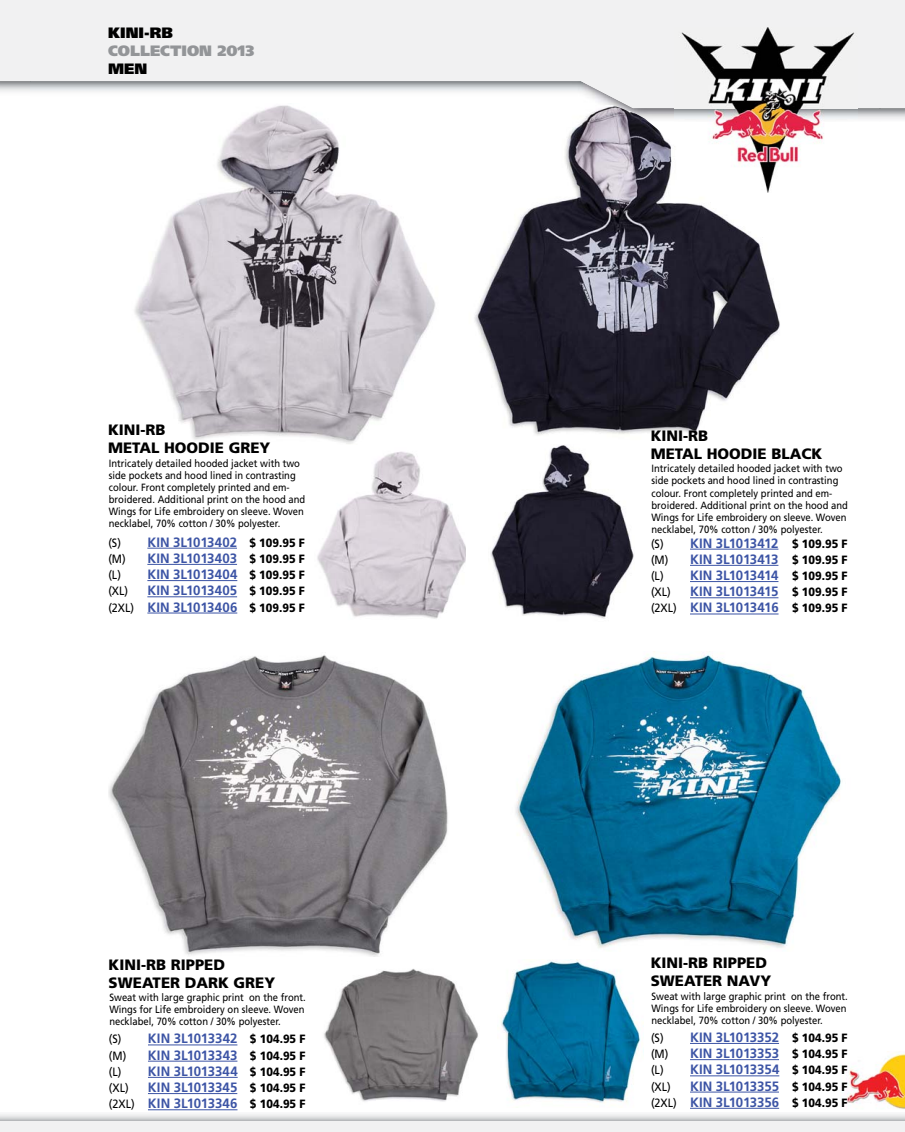
<style>
.page{position:relative;width:905px;height:1132px;background:#fff}
.page>*{position:absolute;margin:0;border:0;box-sizing:border-box;transform-origin:0 0}
.t1{font:900 15px/18px "Frutiger";color:#000}
.t2{font:900 15px/18px "Frutiger";color:#939598}
.t3{font:700 13.5px/16.2px "Frutiger";letter-spacing:-.005em;color:#3c54a5;text-align:justify}
.t4{font:12px "Frutiger";color:#000;scale:.9 1}
.t5{font:10.5px/12px "Frutiger";color:#000;scale:.9 1}
.s1{color:#000}
.s2{font-weight:400;font-size:12px;color:#000}
.s3{font-weight:900;font-size:12px;color:#000}
</style>
<div class="page">
<div style="left:0;top:1120px;width:904px;height:11px;background:#f1f1f2"></div>
<svg style="left:0;top:0;width:904px;height:108px;fill:#f1f1f2"></svg>
<img style="left:674px;top:27px;width:183px;height:136px">
<img style="left:846px;top:1053px;width:58px;height:55px">
<img style="left:108px;top:655px;width:340px;height:300px">
<img style="left:127px;top:104px;width:312px;height:340px">
<img style="left:468px;top:105px;width:319px;height:330px">
<hr style="left:690px;top:548px;width:88px;height:1px;background:#3c54a5">
<hr style="left:690px;top:564px;width:88px;height:1px;background:#3c54a5">
<hr style="left:690px;top:581px;width:88px;height:1px;background:#3c54a5">
<hr style="left:690px;top:597px;width:88px;height:1px;background:#3c54a5">
<hr style="left:690px;top:613px;width:88px;height:1px;background:#3c54a5">
<hr style="left:147px;top:547px;width:90px;height:1px;background:#3c54a5">
<hr style="left:147px;top:564px;width:90px;height:1px;background:#3c54a5">
<hr style="left:147px;top:580px;width:90px;height:1px;background:#3c54a5">
<hr style="left:147px;top:596px;width:90px;height:1px;background:#3c54a5">
<hr style="left:147px;top:612px;width:90px;height:1px;background:#3c54a5">
<img style="left:317px;top:451px;width:149px;height:168px">
<img style="left:490px;top:445px;width:144px;height:174px">
<hr style="left:148px;top:1044px;width:89px;height:1px;background:#3c54a5">
<hr style="left:148px;top:1060px;width:89px;height:1px;background:#3c54a5">
<hr style="left:148px;top:1076px;width:90px;height:1px;background:#3c54a5">
<hr style="left:148px;top:1092px;width:89px;height:1px;background:#3c54a5">
<hr style="left:148px;top:1108px;width:89px;height:1px;background:#3c54a5">
<img style="left:324px;top:969px;width:154px;height:133px">
<img style="left:516px;top:651px;width:325px;height:297px">
<img style="left:501px;top:959px;width:140px;height:144px">
<hr style="left:690px;top:1042px;width:89px;height:1px;background:#3c54a5">
<hr style="left:690px;top:1058px;width:89px;height:1px;background:#3c54a5">
<hr style="left:690px;top:1075px;width:89px;height:1px;background:#3c54a5">
<hr style="left:690px;top:1091px;width:89px;height:1px;background:#3c54a5">
<hr style="left:690px;top:1107px;width:89px;height:1px;background:#3c54a5">
<p class="t2" style="left:108px;top:25px;width:148px"><span class="s1">KINI-RB<br></span>COLLECTION 2013<br><span class="s1">MEN</span></p>
<p class="t1" style="left:108px;top:422px;width:164px">KINI-RB<br>METAL HOODIE GREY</p>
<p class="t5" style="left:109px;top:458px;width:220px">Intricately detailed hooded jacket with two side pockets and hood lined in contrasting colour. Front completely printed and em&shy;broidered. Additional print on the hood and Wings for Life embroidery on sleeve. Woven necklabel, 70% cotton / 30% polyester.</p>
<p class="t3" style="left:108px;top:534px;width:198px"><span class="s2">(S)</span> KIN 3L1013402 <span class="s3">$ 109.95 F </span><span class="s2">(M)</span> KIN 3L1013403 <span class="s3">$ 109.95 F </span><span class="s2">(L)</span> KIN 3L1013404 <span class="s3">$ 109.95 F</span></p>
<p class="t4" style="left:108px;top:586px;width:23px">(XL)</p>
<p class="t3" style="left:108px;top:583px;width:198px;text-align:right">KIN 3L1013405 <span class="s3">$ 109.95 F<br></span><span class="s2">(2XL)</span> KIN 3L1013406 <span class="s3">$ 109.95 F</span></p>
<p class="t1" style="left:650px;top:427px;width:173px">KINI-RB<br>METAL HOODIE BLACK</p>
<p class="t5" style="left:651px;top:463px;width:220px">Intricately detailed hooded jacket with two side pockets and hood lined in contrasting colour. Front completely printed and em&shy;broidered. Additional print on the hood and Wings for Life embroidery on sleeve. Woven necklabel, 70% cotton / 30% polyester.</p>
<p class="t3" style="left:651px;top:535px;width:198px"><span class="s2">(S)</span> KIN 3L1013412 <span class="s3">$ 109.95 F </span><span class="s2">(M)</span> KIN 3L1013413 <span class="s3">$ 109.95 F </span><span class="s2">(L)</span> KIN 3L1013414 <span class="s3">$ 109.95 F</span></p>
<p class="t4" style="left:651px;top:587px;width:23px">(XL)</p>
<p class="t3" style="left:651px;top:584px;width:198px;text-align:right">KIN 3L1013415 <span class="s3">$ 109.95 F<br></span><span class="s2">(2XL)</span> KIN 3L1013416 <span class="s3">$ 109.95 F</span></p>
<p class="t1" style="left:109px;top:956px;width:168px">KINI-RB RIPPED<br>SWEATER DARK GREY</p>
<p class="t1" style="left:650px;top:954px;width:122px">KINI-RB RIPPED<br>SWEATER NAVY</p>
<p class="t5" style="left:109px;top:992px;width:220px">Sweat with large graphic print on the front.<br>Wings for Life embroidery on sleeve. Woven necklabel, 70% cotton / 30% polyester.</p>
<p class="t3" style="left:109px;top:1031px;width:198px"><span class="s2">(S)</span> KIN 3L1013342 <span class="s3">$ 104.95 F </span><span class="s2">(M)</span> KIN 3L1013343 <span class="s3">$ 104.95 F </span><span class="s2">(L)</span> KIN 3L1013344 <span class="s3">$ 104.95 F</span></p>
<p class="t4" style="left:109px;top:1082px;width:23px">(XL)</p>
<p class="t3" style="left:109px;top:1079px;width:198px;text-align:right">KIN 3L1013345 <span class="s3">$ 104.95 F<br></span><span class="s2">(2XL)</span> KIN 3L1013346 <span class="s3">$ 104.95 F</span></p>
<p class="t5" style="left:651px;top:990px;width:220px">Sweat with large graphic print on the front.<br>Wings for Life embroidery on sleeve. Woven necklabel, 70% cotton / 30% polyester.</p>
<p class="t3" style="left:651px;top:1029px;width:198px"><span class="s2">(S)</span> KIN 3L1013352 <span class="s3">$ 104.95 F </span><span class="s2">(M)</span> KIN 3L1013353 <span class="s3">$ 104.95 F </span><span class="s2">(L)</span> KIN 3L1013354 <span class="s3">$ 104.95 F</span></p>
<p class="t4" style="left:651px;top:1081px;width:23px">(XL)</p>
<p class="t3" style="left:651px;top:1078px;width:198px;text-align:right">KIN 3L1013355 <span class="s3">$ 104.95 F<br></span><span class="s2">(2XL)</span> KIN 3L1013356 <span class="s3">$ 104.95 F</span></p>
</div>
